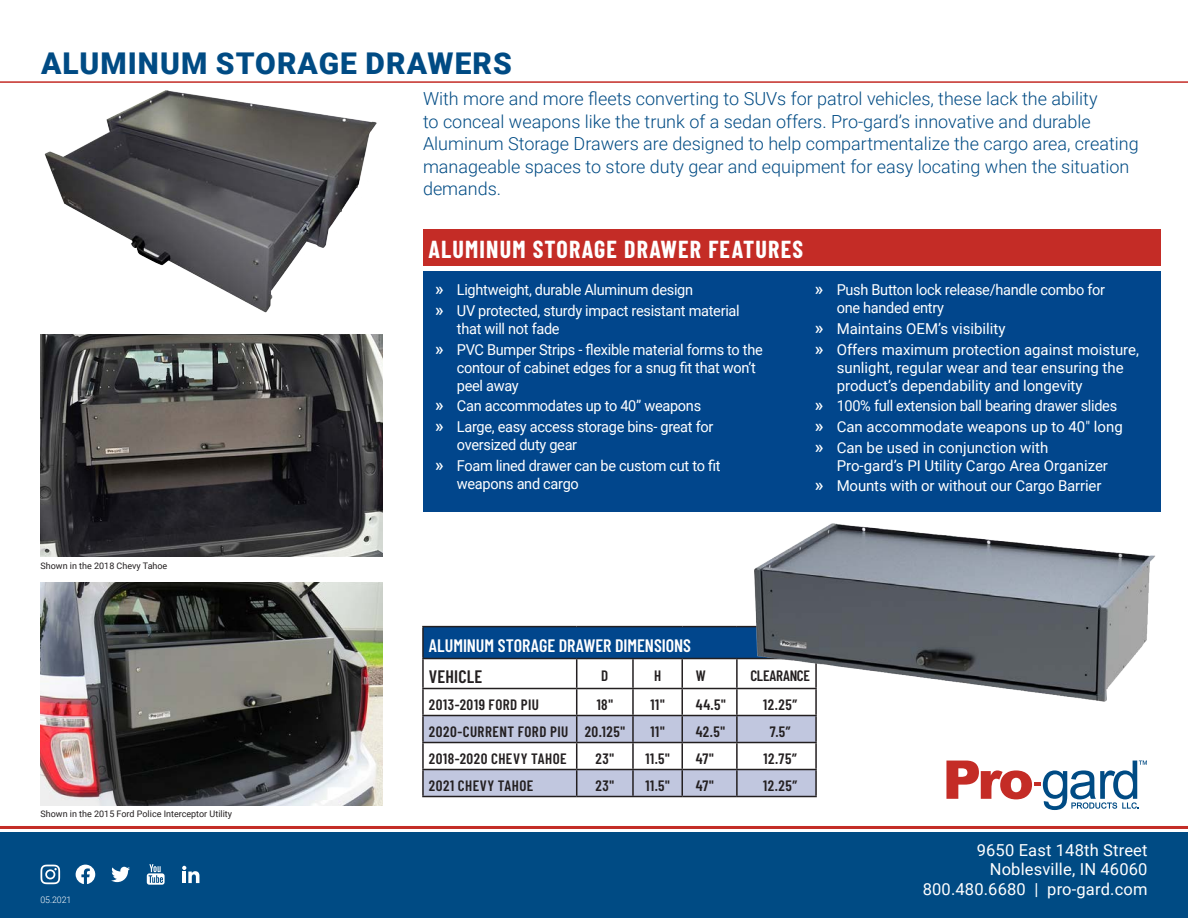
<style>
.page{position:relative;width:1188px;height:918px;background:#fff}
.page>*{position:absolute;margin:0;border:0;box-sizing:border-box;transform-origin:0 0}
.Header_with_Underlin{font:900 30px "Roboto";letter-spacing:.035em;color:#004b84}
.Features_Header{font:700 24px "Barlow Condensed";letter-spacing:.05em;color:#fff}
.Catalog_Paragraph_St{font:300 18px/22.5px "Roboto";color:#004b84}
.Product_old{font:600 18px "Barlow Condensed";letter-spacing:-.005em;color:#fff}
.Sub_Product{font:600 18px "Barlow Condensed";letter-spacing:.01em;color:#231f20}
.t1{font:16.5px/19.5px "Roboto";letter-spacing:.01em;color:#fff;text-align:right}
.t2{font:15px/18px "Roboto";letter-spacing:-.02em;color:#fff}
.t3{font:15px/18px "Roboto";color:#fff}
.Product_old-2{font:600 15px "Barlow Condensed";letter-spacing:.035em;color:#231f20}
.Product_old-3{font:600 15px "Barlow Condensed";letter-spacing:-.015em;color:#231f20}
.Caption_photo_descri{font:9px "Roboto";color:#231f20}
.Caption_photo_descri-2{font:300 9px "Roboto";letter-spacing:-.01em;color:#fff}
.s1{font-weight:500;font-size:18px}
</style>
<div class="page">
<hr style="left:0;top:81px;width:1188px;height:2px;background:#c42c26">
<div style="left:0;top:832px;width:1188px;height:86px;background:#004b84"></div>
<hr style="left:0;top:826px;width:1188px;height:3px;background:#c42c26">
<svg style="left:946px;top:761px;width:201px;height:49px"></svg>
<svg style="left:111px;top:867px;width:19px;height:15px"></svg>
<svg style="left:182px;top:866px;width:17px;height:17px"></svg>
<svg style="left:147px;top:864px;width:18px;height:21px"></svg>
<svg style="left:41px;top:865px;width:19px;height:19px"></svg>
<svg style="left:76px;top:865px;width:19px;height:19px"></svg>
<div style="left:423px;top:272px;width:737px;height:240px;background:#01468c"></div>
<div style="left:423px;top:230px;width:737px;height:36px;background:#c42c26"></div>
<img style="left:44px;top:90px;width:333px;height:223px">
<img style="left:40px;top:334px;width:342px;height:223px">
<img style="left:40px;top:583px;width:342px;height:222px">
<div style="left:423px;top:627px;width:393px;height:32px;background:#01468c"></div>
<hr style="left:422px;top:626px;width:155px;height:1px;background:#231f20">
<hr style="left:422px;top:627px;width:2px;height:31px;background:#231f20">
<hr style="left:577px;top:626px;width:56px;height:1px;background:#231f20">
<hr style="left:633px;top:626px;width:49px;height:1px;background:#231f20">
<hr style="left:682px;top:626px;width:55px;height:1px;background:#231f20">
<hr style="left:737px;top:626px;width:80px;height:1px;background:#231f20">
<hr style="left:422px;top:658px;width:155px;height:1px;background:#231f20">
<hr style="left:422px;top:659px;width:2px;height:29px;background:#231f20">
<hr style="left:577px;top:658px;width:56px;height:1px;background:#231f20">
<hr style="left:633px;top:658px;width:49px;height:1px;background:#231f20">
<hr style="left:682px;top:658px;width:55px;height:1px;background:#231f20">
<hr style="left:737px;top:658px;width:80px;height:1px;background:#231f20">
<hr style="left:422px;top:688px;width:155px;height:1px;background:#231f20">
<hr style="left:422px;top:689px;width:2px;height:26px;background:#231f20">
<hr style="left:422px;top:715px;width:155px;height:1px;background:#231f20">
<hr style="left:422px;top:716px;width:2px;height:26px;background:#231f20">
<hr style="left:815px;top:716px;width:2px;height:26px;background:#231f20">
<hr style="left:422px;top:742px;width:155px;height:1px;background:#231f20">
<hr style="left:422px;top:743px;width:2px;height:26px;background:#231f20">
<hr style="left:737px;top:742px;width:80px;height:1px;background:#231f20">
<hr style="left:815px;top:743px;width:2px;height:26px;background:#231f20">
<hr style="left:422px;top:769px;width:155px;height:1px;background:#231f20">
<hr style="left:422px;top:770px;width:2px;height:26px;background:#231f20">
<svg style="left:423px;top:659px;width:393px;height:137px"></svg>
<hr style="left:633px;top:769px;width:49px;height:1px;background:#231f20">
<hr style="left:632px;top:770px;width:2px;height:26px;background:#231f20">
<hr style="left:682px;top:769px;width:55px;height:1px;background:#231f20">
<hr style="left:681px;top:770px;width:2px;height:26px;background:#231f20">
<hr style="left:737px;top:769px;width:80px;height:1px;background:#231f20">
<hr style="left:736px;top:770px;width:2px;height:26px;background:#231f20">
<hr style="left:815px;top:770px;width:2px;height:26px;background:#231f20">
<hr style="left:422px;top:796px;width:155px;height:1px;background:#231f20">
<hr style="left:577px;top:796px;width:56px;height:1px;background:#231f20">
<hr style="left:633px;top:796px;width:49px;height:1px;background:#231f20">
<hr style="left:682px;top:796px;width:55px;height:1px;background:#231f20">
<hr style="left:737px;top:796px;width:80px;height:1px;background:#231f20">
<img style="left:740px;top:497px;width:421px;height:226px">
<p class="Header_with_Underlin" style="left:41px;top:42px;width:472px">ALUMINUM STORAGE DRAWERS</p>
<p class="Catalog_Paragraph_St" style="left:423px;top:87px;width:717px">With more and more fleets converting to SUVs for patrol vehicles, these lack the ability<br>to conceal weapons like the trunk of a sedan offers. Pro-gard’s innovative and durable Aluminum Storage Drawers are designed to help compartmentalize the cargo area, creating manageable spaces to store duty gear and equipment for easy locating when the situation demands.</p>
<p class="Caption_photo_descri" style="left:40px;top:559px;width:128px">Shown in the 2018 Chevy Tahoe</p>
<p class="Caption_photo_descri" style="left:40px;top:808px;width:193px">Shown in the 2015 Ford Police Interceptor Utility</p>
<p class="Caption_photo_descri-2" style="left:40px;top:894px;width:32px">05.2021</p>
<p class="Features_Header" style="left:428px;top:233px;width:376px">ALUMINUM STORAGE DRAWER FEATURES</p>
<p class="t2" style="left:435px;top:280px;width:260px"><span class="s1">»</span> Lightweight, durable Aluminum design</p>
<p class="t2" style="left:457px;top:301px;width:284px;text-indent:-22px"><span class="s1">»</span> UV protected, sturdy impact resistant material that will not fade</p>
<p class="t2" style="left:457px;top:340px;width:307px;text-indent:-22px"><span class="s1">»</span> PVC Bumper Strips - flexible material forms to the contour of cabinet edges for a snug fit that won’t peel away</p>
<p class="t2" style="left:435px;top:397px;width:268px"><span class="s1">»</span> Can accommodates up to 40” weapons</p>
<p class="t2" style="left:457px;top:417px;width:258px;text-indent:-22px"><span class="s1">»</span> Large, easy access storage bins- great for oversized duty gear</p>
<p class="t2" style="left:457px;top:456px;width:265px;text-indent:-22px"><span class="s1">»</span> Foam lined drawer can be custom cut to fit weapons and cargo</p>
<p class="t2" style="left:837px;top:280px;width:270px;text-indent:-22px"><span class="s1">»</span> Push Button lock release/handle combo for one handed entry</p>
<p class="t3" style="left:815px;top:319px;width:192px"><span class="s1">»</span> Maintains OEM’s visibility</p>
<p class="t3" style="left:837px;top:340px;width:304px;text-indent:-22px"><span class="s1">»</span> Offers maximum protection against moisture, sunlight, regular wear and tear ensuring the product’s dependability and longevity</p>
<p class="t2" style="left:815px;top:397px;width:304px"><span class="s1">»</span> 100% full extension ball bearing drawer slides</p>
<p class="t3" style="left:815px;top:417px;width:309px"><span class="s1">»</span> Can accommodate weapons up to 40″ long</p>
<p class="t3" style="left:837px;top:438px;width:273px;text-indent:-22px"><span class="s1">»</span> Can be used in conjunction with<br>Pro-gard’s PI Utility Cargo Area Organizer</p>
<p class="t2" style="left:815px;top:477px;width:288px"><span class="s1">»</span> Mounts with or without our Cargo Barrier</p>
<p class="Product_old" style="left:429px;top:632px;width:264px">ALUMINUM STORAGE DRAWER DIMENSIONS</p>
<p class="Sub_Product" style="left:429px;top:663px;width:55px">VEHICLE</p>
<p class="Product_old-2" style="left:601px;top:665px;width:9px">D</p>
<p class="Product_old-2" style="left:654px;top:665px;width:9px">H</p>
<p class="Product_old-2" style="left:696px;top:665px;width:11px">W</p>
<p class="Product_old-3" style="left:750px;top:665px;width:61px">CLEARANCE</p>
<p class="Product_old-2" style="left:429px;top:693px;width:112px">2013-2019 FORD PIU</p>
<p class="Product_old-2" style="left:597px;top:693px;width:18px">18"</p>
<p class="Product_old-2" style="left:651px;top:693px;width:16px">11"</p>
<p class="Product_old-2" style="left:696px;top:693px;width:32px">44.5"</p>
<p class="Product_old-2" style="left:763px;top:693px;width:35px">12.25”</p>
<p class="Product_old-2" style="left:429px;top:720px;width:141px">2020-CURRENT FORD PIU</p>
<p class="Product_old-2" style="left:585px;top:720px;width:42px">20.125"</p>
<p class="Product_old-2" style="left:651px;top:720px;width:16px">11"</p>
<p class="Product_old-2" style="left:696px;top:720px;width:31px">42.5"</p>
<p class="Product_old-2" style="left:770px;top:720px;width:22px">7.5”</p>
<p class="Product_old-2" style="left:429px;top:747px;width:139px">2018-2020 CHEVY TAHOE</p>
<p class="Product_old-2" style="left:596px;top:747px;width:20px">23"</p>
<p class="Product_old-2" style="left:645px;top:747px;width:26px">11.5"</p>
<p class="Product_old-2" style="left:696px;top:747px;width:20px">47"</p>
<p class="Product_old-2" style="left:764px;top:747px;width:35px">12.75”</p>
<p class="Product_old-2" style="left:429px;top:774px;width:106px">2021 CHEVY TAHOE</p>
<p class="Product_old-2" style="left:596px;top:774px;width:20px">23"</p>
<p class="Product_old-2" style="left:645px;top:774px;width:26px">11.5"</p>
<p class="Product_old-2" style="left:696px;top:774px;width:20px">47"</p>
<p class="Product_old-2" style="left:763px;top:774px;width:35px">12.25”</p>
<p class="t1" style="left:923px;top:839px;width:226px">9650 East 148th Street<br>Noblesville, IN 46060<br>800.480.6680 | pro-gard.com</p>
</div>
